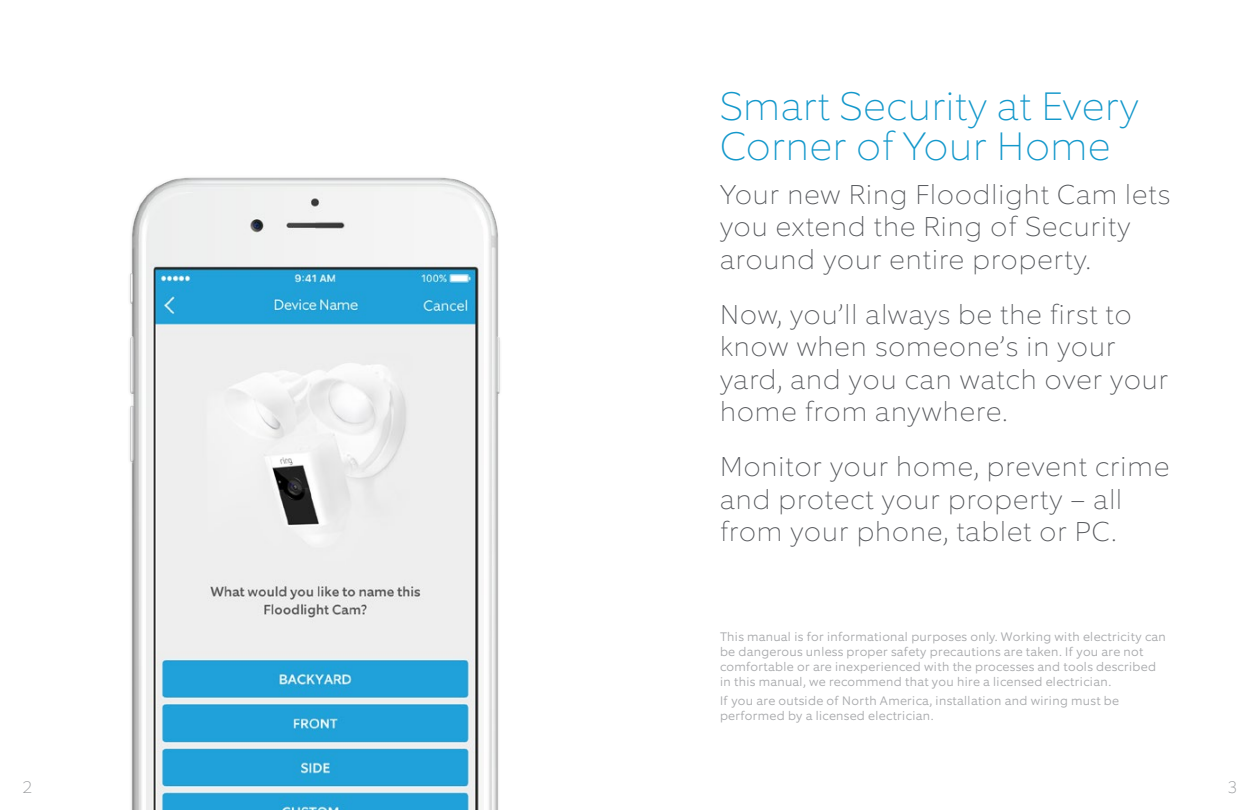
<style>
.page{position:relative;width:1260px;height:810px;background:#fff}
.page>*{position:absolute;margin:0;border:0;box-sizing:border-box;transform-origin:0 0}
.t1{font:100 40px/40px "Equip";letter-spacing:.02em;color:#1498cb}
.t2{font:100 27.5px/32.5px "Equip";letter-spacing:.04em;color:#54565a}
.t3{font:100 17.5px "Equip";color:#939598}
.t4{font:300 12.5px/15px "Equip";letter-spacing:.02em;color:#a9aaad}
</style>
<div class="page">
<img style="left:129px;top:177px;width:371px;height:633px">
<h1 class="t1" style="left:720px;top:86px;width:420px">Smart Security at Every<br>Corner of Your Home</h1>
<h2 class="t2" style="left:720px;top:178px;width:452px">Your new Ring Floodlight Cam lets you extend the Ring of Security around your entire property.</h2>
<h2 class="t2" style="left:720px;top:298px;width:450px">Now, you’ll always be the first to know when someone’s in your yard, and you can watch over your home from anywhere.</h2>
<h2 class="t2" style="left:720px;top:450px;width:451px">Monitor your home, prevent crime and protect your property – all from your phone, tablet or PC.</h2>
<p class="t4" style="left:720px;top:630px;width:447px">This manual is for informational purposes only. Working with electricity can be dangerous unless proper safety precautions are taken. If you are not comfortable or are inexperienced with the processes and tools described in this manual, we recommend that you hire a licensed electrician.</p>
<p class="t4" style="left:720px;top:693px;width:401px">If you are outside of North America, installation and wiring must be performed by a licensed electrician.</p>
<h3 class="t3" style="left:22px;top:776px;width:11px">2</h3>
<h3 class="t3" style="left:1228px;top:776px;width:11px">3</h3>
</div>
